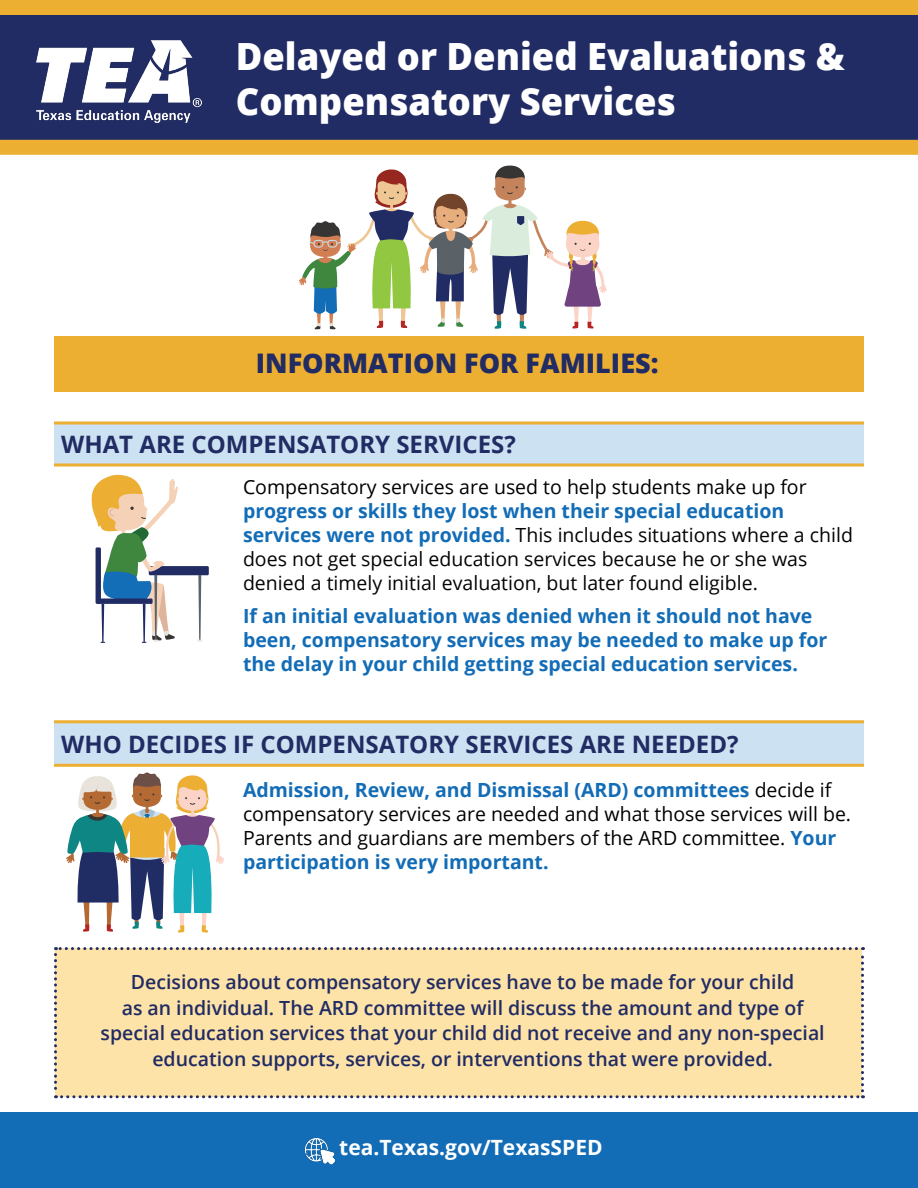
<style>
.page{position:relative;width:918px;height:1188px;background:#fff}
.page>*{position:absolute;margin:0;border:0;box-sizing:border-box;transform-origin:0 0}
.t1{font:800 37.5px/45px "Open Sans";color:#fff}
.t2{font:800 27px "Open Sans";color:#212b64}
.t3{font:700 24px "Open Sans";color:#212b64}
.t4{font:700 21px "Open Sans";color:#fff}
.t5{font:600 19.5px/25.5px "Open Sans";color:#212b64;text-align:center}
.t6{font:19.5px/24px "Open Sans";color:#000}
.t7{font:19.5px/24px "Open Sans";color:#040503}
.t8{font:700 19.5px/24px "Open Sans";color:#126cb6}
.s1{font-weight:700;color:#126cb6}
</style>
<div class="page">
<div style="left:54px;top:336px;width:810px;height:56px;background:#ecaf32"></div>
<div style="left:54px;top:723px;width:810px;height:41px;background:#cce1f1"></div>
<hr style="left:54px;top:720px;width:810px;height:3px;background:#ecaf32">
<div style="left:54px;top:423px;width:810px;height:41px;background:#cce1f1"></div>
<hr style="left:54px;top:422px;width:810px;height:2px;background:#ecaf32">
<hr style="left:54px;top:764px;width:810px;height:3px;background:#ecaf32">
<hr style="left:54px;top:464px;width:810px;height:2px;background:#ecaf32">
<div style="left:54px;top:947px;width:810px;height:151px;background:#fde3a7"></div>
<svg style="left:0;top:0;width:918px;height:155px;background:#4c4759"></svg>
<img style="left:36px;top:40px;width:166px;height:82px">
<svg style="left:299px;top:166px;width:308px;height:163px"></svg>
<div style="left:149px;top:566px;width:60px;height:9px;background:#212b64"></div>
<svg style="left:198px;top:575px;width:4px;height:66px"></svg>
<svg style="left:91px;top:474px;width:87px;height:169px"></svg>
<div style="left:96px;top:547px;width:5px;height:57px;background:#212b64"></div>
<svg style="left:66px;top:772px;width:158px;height:161px"></svg>
<div style="left:0;top:1113px;width:918px;height:75px;background:#126cb6"></div>
<img style="left:305px;top:1138px;width:30px;height:27px">
<p class="t1" style="left:236px;top:32px;width:611px">Delayed or Denied Evaluations &amp;<br>Compensatory Services</p>
<h2 class="t2" style="left:256px;top:342px;width:404px">INFORMATION FOR FAMILIES:</h2>
<h2 class="t3" style="left:61px;top:427px;width:456px">WHAT ARE COMPENSATORY SERVICES?</h2>
<p class="t6" style="left:243px;top:474px;width:565px">Compensatory services are used to help students make up for</p>
<p class="t7" style="left:243px;top:498px;width:611px"><span class="s1">progress or skills they lost when their special education services were not provided.</span> This includes situations where a child does not get special education services because he or she was denied a timely initial evaluation, but later found eligible.</p>
<p class="t8" style="left:243px;top:603px;width:586px">If an initial evaluation was denied when it should not have been, compensatory services may be needed to make up for the delay in your child getting special education services.</p>
<h2 class="t3" style="left:61px;top:727px;width:679px">WHO DECIDES IF COMPENSATORY SERVICES ARE NEEDED?</h2>
<p class="t6" style="left:243px;top:777px;width:610px"><span class="s1">Admission, Review, and Dismissal (ARD) committees</span> decide if compensatory services are needed and what those services will be.<br>Parents and guardians are members of the ARD committee. <span class="s1">Your participation is very important.</span></p>
<p class="t5" style="left:101px;top:969px;width:726px">Decisions about compensatory services have to be made for your child<br>as an individual. The ARD committee will discuss the amount and type of special education services that your child did not receive and any non-special education supports, services, or interventions that were provided.</p>
<p class="t4" style="left:339px;top:1132px;width:265px">tea.Texas.gov/TexasSPED</p>
</div>
